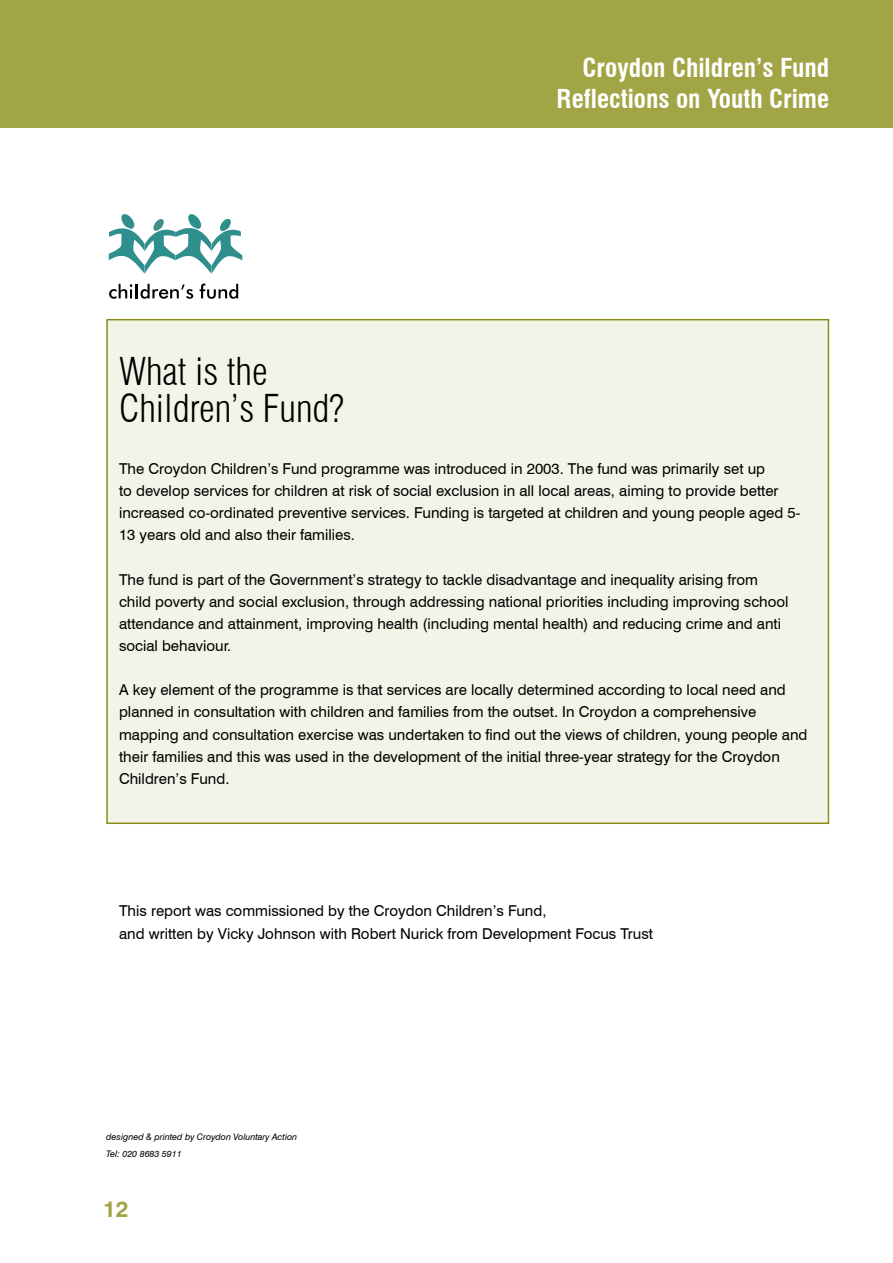
<style>
.page{position:relative;width:893px;height:1263px;background:#fff}
.page>*{position:absolute;margin:0;border:0;box-sizing:border-box;transform-origin:0 0}
.Heading1{font:300 condensed 37.5px/37.5px "Swiss 721 BT";color:#000}
.t1{font:700 condensed 25.5px/30.6px "Swiss 721 BT";color:#fff;text-align:right}
.t2{font:700 22.5px "Swiss 721 BT";color:#a1a545}
.Body1{font:15px/22px "Swiss 721 BT";color:#000}
.Stroke1{font:italic 9px "Swiss 721 BT";color:#000}
</style>
<div class="page">
<div style="left:0;top:0;width:893px;height:128px;background:#a1a545"></div>
<div style="left:107px;top:320px;width:721px;height:503px;background:#f3f4e8"></div>
<div style="left:106px;top:319px;width:723px;height:505px;border:2px solid #898e16"></div>
<svg style="left:109px;top:284px;width:84px;height:15px"></svg>
<svg style="left:200px;top:284px;width:38px;height:15px"></svg>
<svg style="left:109px;top:214px;width:133px;height:60px"></svg>
<h2 class="t1" style="left:557px;top:53px;width:274px">Croydon Children’s Fund<br>Reflections on Youth Crime</h2>
<p class="Heading1" style="left:119px;top:353px;width:227px">What is the<br>Children’s Fund?</p>
<p class="Body1" style="left:119px;top:458px;width:683px">The Croydon Children’s Fund programme was introduced in 2003. The fund was primarily set up<br>to develop services for children at risk of social exclusion in all local areas, aiming to provide better increased co-ordinated preventive services. Funding is targeted at children and young people aged 5- 13 years old and also their families.</p>
<p class="Body1" style="left:119px;top:568px;width:671px">The fund is part of the Government’s strategy to tackle disadvantage and inequality arising from child poverty and social exclusion, through addressing national priorities including improving school attendance and attainment, improving health (including mental health) and reducing crime and anti social behaviour.</p>
<p class="Body1" style="left:119px;top:679px;width:690px">A key element of the programme is that services are locally determined according to local need and planned in consultation with children and families from the outset. In Croydon a comprehensive mapping and consultation exercise was undertaken to find out the views of children, young people and their families and this was used in the development of the initial three-year strategy for the Croydon Children’s Fund.</p>
<p class="Body1" style="left:119px;top:900px;width:429px">This report was commissioned by the Croydon Children’s Fund,</p>
<p class="Body1" style="left:119px;top:922px;width:535px">and written by Vicky Johnson with Robert Nurick from Development Focus Trust</p>
<p class="Stroke1" style="left:106px;top:1132px;width:192px">designed &amp; printed by Croydon Voluntary Action</p>
<p class="Stroke1" style="left:106px;top:1148px;width:77px">Tel: 020 8683 5911</p>
<h3 class="t2" style="left:103px;top:1196px;width:27px">12</h3>
</div>
